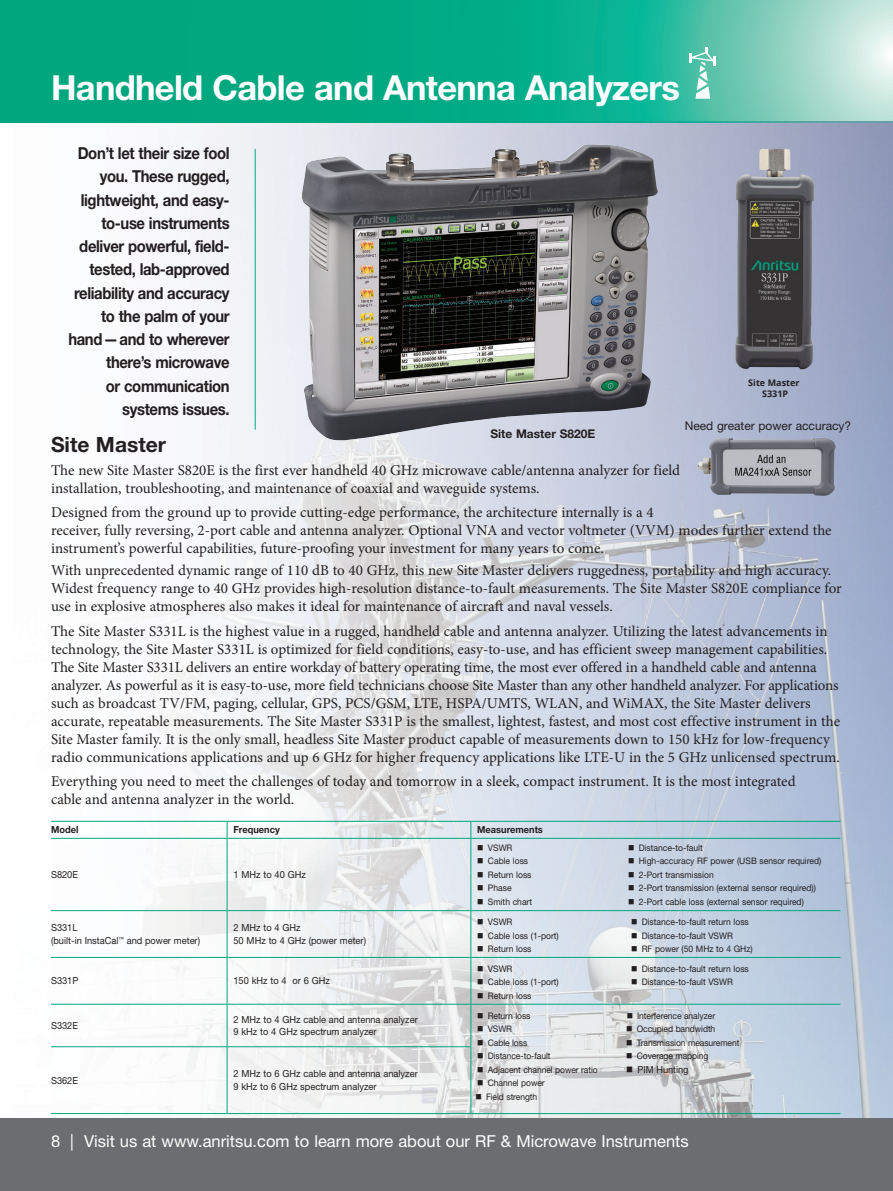
<style>
.page{position:relative;width:893px;height:1191px;background:#fff}
.page>*{position:absolute;margin:0;border:0;box-sizing:border-box;transform-origin:0 0}
.t1{font:700 34.5px "Helvetica Neue LT Std";letter-spacing:-.02em;color:#fff}
.t2{font:700 21px "Helvetica Neue LT Std";color:#231f20}
.t3{font:700 16.5px/23.2px "Helvetica Neue LT Std";letter-spacing:-.025em;color:#231f20;text-align:right;scale:.9 1}
.t4{font:16.5px "Helvetica Neue LT Std";color:#fff}
.t5{font:15px/18px "Minion Pro";letter-spacing:-.005em;color:#231f20}
.t6{font:12px "Helvetica Neue LT Std";color:#231f20}
.t7{font:700 12px "Helvetica Neue LT Std";color:#231f20}
.t8{font:9.75px/12.8px "Helvetica Neue LT Std";color:#231f20;scale:.95 1}
.t9{font:700 9.75px "Helvetica Neue LT Std";color:#231f20;scale:.95 1}
.t10{font:9px "Helvetica Neue LT Std";color:#231f20;scale:.95 1}
.t11{font:700 9px/10.5px "Noto Sans";color:#231f20;text-align:center}
</style>
<div class="page">
<img style="left:789px;top:122px;width:104px;height:996px">
<img style="left:0;top:122px;width:789px;height:52px">
<img style="left:51px;top:174px;width:684px;height:944px">
<img style="left:735px;top:371px;width:54px;height:747px">
<div style="left:0;top:1118px;width:893px;height:73px;background:#6c6d70"></div>
<svg style="left:0;top:0;width:893px;height:121px;background:#23b493"></svg>
<img style="left:0;top:121px;width:893px;height:1px">
<svg style="left:689px;top:47px;width:27px;height:52px"></svg>
<img style="left:302px;top:145px;width:356px;height:297px">
<hr style="left:471px;top:1113px;width:151px;height:1px;background:#00a77e">
<hr style="left:622px;top:1113px;width:218px;height:1px;background:#00a77e">
<hr style="left:51px;top:1113px;width:176px;height:1px;background:#00a77e">
<hr style="left:227px;top:1113px;width:244px;height:1px;background:#00a77e">
<hr style="left:51px;top:821px;width:176px;height:1px;background:#00a77e">
<svg style="left:227px;top:822px;width:1px;height:16px"></svg>
<hr style="left:227px;top:821px;width:244px;height:1px;background:#00a77e">
<svg style="left:470px;top:821px;width:1px;height:17px"></svg>
<hr style="left:471px;top:821px;width:151px;height:1px;background:#00a77e">
<hr style="left:622px;top:821px;width:218px;height:1px;background:#00a77e">
<hr style="left:51px;top:838px;width:176px;height:1px;background:#00a77e">
<hr style="left:227px;top:838px;width:1px;height:72px;background:#00a77e">
<hr style="left:227px;top:838px;width:244px;height:1px;background:#00a77e">
<hr style="left:470px;top:838px;width:1px;height:72px;background:#00a77e">
<hr style="left:471px;top:838px;width:151px;height:1px;background:#00a77e">
<hr style="left:622px;top:838px;width:218px;height:1px;background:#00a77e">
<hr style="left:51px;top:910px;width:176px;height:1px;background:#00a77e">
<hr style="left:227px;top:911px;width:1px;height:46px;background:#00a77e">
<hr style="left:227px;top:910px;width:244px;height:1px;background:#00a77e">
<hr style="left:470px;top:911px;width:1px;height:46px;background:#00a77e">
<hr style="left:471px;top:910px;width:151px;height:1px;background:#00a77e">
<hr style="left:622px;top:910px;width:218px;height:1px;background:#00a77e">
<hr style="left:51px;top:957px;width:176px;height:1px;background:#00a77e">
<hr style="left:227px;top:957px;width:1px;height:46px;background:#00a77e">
<hr style="left:227px;top:957px;width:244px;height:1px;background:#00a77e">
<hr style="left:470px;top:957px;width:1px;height:46px;background:#00a77e">
<hr style="left:471px;top:957px;width:151px;height:1px;background:#00a77e">
<hr style="left:622px;top:957px;width:218px;height:1px;background:#00a77e">
<hr style="left:51px;top:1003px;width:176px;height:1px;background:#00a77e">
<hr style="left:227px;top:1004px;width:1px;height:42px;background:#00a77e">
<hr style="left:227px;top:1003px;width:244px;height:1px;background:#00a77e">
<hr style="left:470px;top:1004px;width:1px;height:42px;background:#00a77e">
<hr style="left:471px;top:1003px;width:151px;height:1px;background:#00a77e">
<hr style="left:622px;top:1003px;width:218px;height:1px;background:#00a77e">
<hr style="left:51px;top:1046px;width:176px;height:1px;background:#00a77e">
<hr style="left:227px;top:1047px;width:1px;height:66px;background:#00a77e">
<hr style="left:227px;top:1046px;width:244px;height:1px;background:#00a77e">
<hr style="left:470px;top:1047px;width:1px;height:66px;background:#00a77e">
<hr style="left:255px;top:149px;width:1px;height:280px;background:#00a77e">
<img style="left:698px;top:438px;width:138px;height:58px">
<img style="left:731px;top:145px;width:84px;height:226px">
<h1 class="t1" style="left:51px;top:66px;width:630px">Handheld Cable and Antenna Analyzers</h1>
<p class="t3" style="left:68px;top:141px;width:181px">Don’t let their size fool you. These rugged, lightweight, and easy&shy;to-use instruments deliver powerful, field&shy;tested, lab-approved reliability and accuracy to the palm of your hand — and to wherever there’s microwave<br>or communication systems issues.</p>
<h2 class="t2" style="left:51px;top:431px;width:116px">Site Master</h2>
<p class="t5" style="left:51px;top:461px;width:631px">The new Site Master S820E is the first ever handheld 40 GHz microwave cable/antenna analyzer for field installation, troubleshooting, and maintenance of coaxial and waveguide systems.</p>
<p class="t5" style="left:51px;top:503px;width:782px">Designed from the ground up to provide cutting-edge performance, the architecture internally is a 4<br>receiver, fully reversing, 2-port cable and antenna analyzer. Optional VNA and vector voltmeter (VVM) modes further extend the instrument’s powerful capabilities, future-proofing your investment for many years to come.</p>
<p class="t5" style="left:51px;top:561px;width:792px">With unprecedented dynamic range of 110 dB to 40 GHz, this new Site Master delivers ruggedness, portability and high accuracy.<br>Widest frequency range to 40 GHz provides high-resolution distance-to-fault measurements. The Site Master S820E compliance for use in explosive atmospheres also makes it ideal for maintenance of aircraft and naval vessels.</p>
<p class="t5" style="left:51px;top:622px;width:791px">The Site Master S331L is the highest value in a rugged, handheld cable and antenna analyzer. Utilizing the latest advancements in technology, the Site Master S331L is optimized for field conditions, easy-to-use, and has efficient sweep management capabilities.<br>The Site Master S331L delivers an entire workday of battery operating time, the most ever offered in a handheld cable and antenna analyzer. As powerful as it is easy-to-use, more field technicians choose Site Master than any other handheld analyzer. For applications such as broadcast TV/FM, paging, cellular, GPS, PCS/GSM, LTE, HSPA/UMTS, WLAN, and WiMAX, the Site Master delivers accurate, repeatable measurements. The Site Master S331P is the smallest, lightest, fastest, and most cost effective instrument in the Site Master family. It is the only small, headless Site Master product capable of measurements down to 150 kHz for low-frequency radio communications applications and up 6 GHz for higher frequency applications like LTE-U in the 5 GHz unlicensed spectrum.</p>
<p class="t5" style="left:51px;top:772px;width:746px">Everything you need to meet the challenges of today and tomorrow in a sleek, compact instrument. It is the most integrated cable and antenna analyzer in the world.</p>
<p class="t11" style="left:748px;top:377px;width:53px">Site Master<br>S331P</p>
<p class="t6" style="left:685px;top:418px;width:168px">Need greater power accuracy?</p>
<p class="t7" style="left:490px;top:426px;width:106px">Site Master S820E</p>
<p class="t9" style="left:51px;top:823px;width:30px">Model</p>
<p class="t9" style="left:233px;top:823px;width:50px">Frequency</p>
<p class="t9" style="left:477px;top:823px;width:71px">Measurements</p>
<p class="t8" style="left:51px;top:868px;width:30px">S820E</p>
<p class="t8" style="left:233px;top:868px;width:78px">1 MHz to 40 GHz</p>
<p class="t10" style="left:477px;top:842px;width:39px">■ VSWR</p>
<p class="t10" style="left:477px;top:856px;width:55px">■ Cable loss</p>
<p class="t10" style="left:477px;top:869px;width:59px">■ Return loss</p>
<p class="t10" style="left:477px;top:883px;width:38px">■ Phase</p>
<p class="t10" style="left:477px;top:896px;width:59px">■ Smith chart</p>
<p class="t8" style="left:51px;top:921px;width:158px">S331L<br>(built-in InstaCal<sup>™</sup> and power meter)</p>
<p class="t8" style="left:233px;top:921px;width:141px">2 MHz to 4 GHz<br>50 MHz to 4 GHz (power meter)</p>
<p class="t8" style="left:51px;top:974px;width:30px">S331P</p>
<p class="t8" style="left:233px;top:974px;width:103px">150 kHz to 4 or 6 GHz</p>
<p class="t10" style="left:477px;top:916px;width:39px">■ VSWR</p>
<p class="t10" style="left:477px;top:930px;width:87px">■ Cable loss (1-port)</p>
<p class="t10" style="left:477px;top:943px;width:59px">■ Return loss</p>
<p class="t10" style="left:477px;top:963px;width:39px">■ VSWR</p>
<p class="t10" style="left:477px;top:976px;width:87px">■ Cable loss (1-port)</p>
<p class="t10" style="left:477px;top:990px;width:59px">■ Return loss</p>
<p class="t8" style="left:51px;top:1019px;width:30px">S332E</p>
<p class="t8" style="left:233px;top:1012px;width:195px">2 MHz to 4 GHz cable and antenna analyzer<br>9 kHz to 4 GHz spectrum analyzer</p>
<p class="t10" style="left:477px;top:1010px;width:58px">■ Return loss</p>
<p class="t10" style="left:477px;top:1023px;width:38px">■ VSWR</p>
<p class="t10" style="left:477px;top:1037px;width:54px">■ Cable loss</p>
<p class="t10" style="left:477px;top:1050px;width:79px">■ Distance-to-fault</p>
<p class="t10" style="left:477px;top:1064px;width:128px">■ Adjacent channel power ratio</p>
<p class="t10" style="left:477px;top:1077px;width:73px">■ Channel power</p>
<p class="t10" style="left:475px;top:1091px;width:66px">■ Field strength</p>
<p class="t8" style="left:51px;top:1073px;width:30px">S362E</p>
<p class="t8" style="left:233px;top:1067px;width:195px">2 MHz to 6 GHz cable and antenna analyzer<br>9 kHz to 6 GHz spectrum analyzer</p>
<p class="t10" style="left:628px;top:842px;width:80px">■ Distance-to-fault</p>
<p class="t10" style="left:628px;top:856px;width:205px">■ High-accuracy RF power (USB sensor required)</p>
<p class="t10" style="left:628px;top:869px;width:92px">■ 2-Port transmission</p>
<p class="t10" style="left:628px;top:883px;width:199px">■ 2-Port transmission (external sensor required))</p>
<p class="t10" style="left:628px;top:896px;width:187px">■ 2-Port cable loss (external sensor required)</p>
<p class="t10" style="left:631px;top:916px;width:126px">■ Distance-to-fault return loss</p>
<p class="t10" style="left:631px;top:930px;width:109px">■ Distance-to-fault VSWR</p>
<p class="t10" style="left:631px;top:943px;width:130px">■ RF power (50 MHz to 4 GHz)</p>
<p class="t10" style="left:631px;top:963px;width:126px">■ Distance-to-fault return loss</p>
<p class="t10" style="left:631px;top:976px;width:109px">■ Distance-to-fault VSWR</p>
<p class="t10" style="left:627px;top:1010px;width:95px">■ Interference analyzer</p>
<p class="t10" style="left:626px;top:1023px;width:95px">■ Occupied bandwidth</p>
<p class="t10" style="left:626px;top:1037px;width:121px">■ Transmission measurement</p>
<p class="t10" style="left:626px;top:1050px;width:88px">■ Coverage mapping</p>
<p class="t8" style="left:626px;top:1062px;width:67px">■ PIM Hunting</p>
<p class="t4" style="left:51px;top:1131px;width:639px">8 | Visit us at www.anritsu.com to learn more about our RF &amp; Microwave Instruments</p>
</div>
